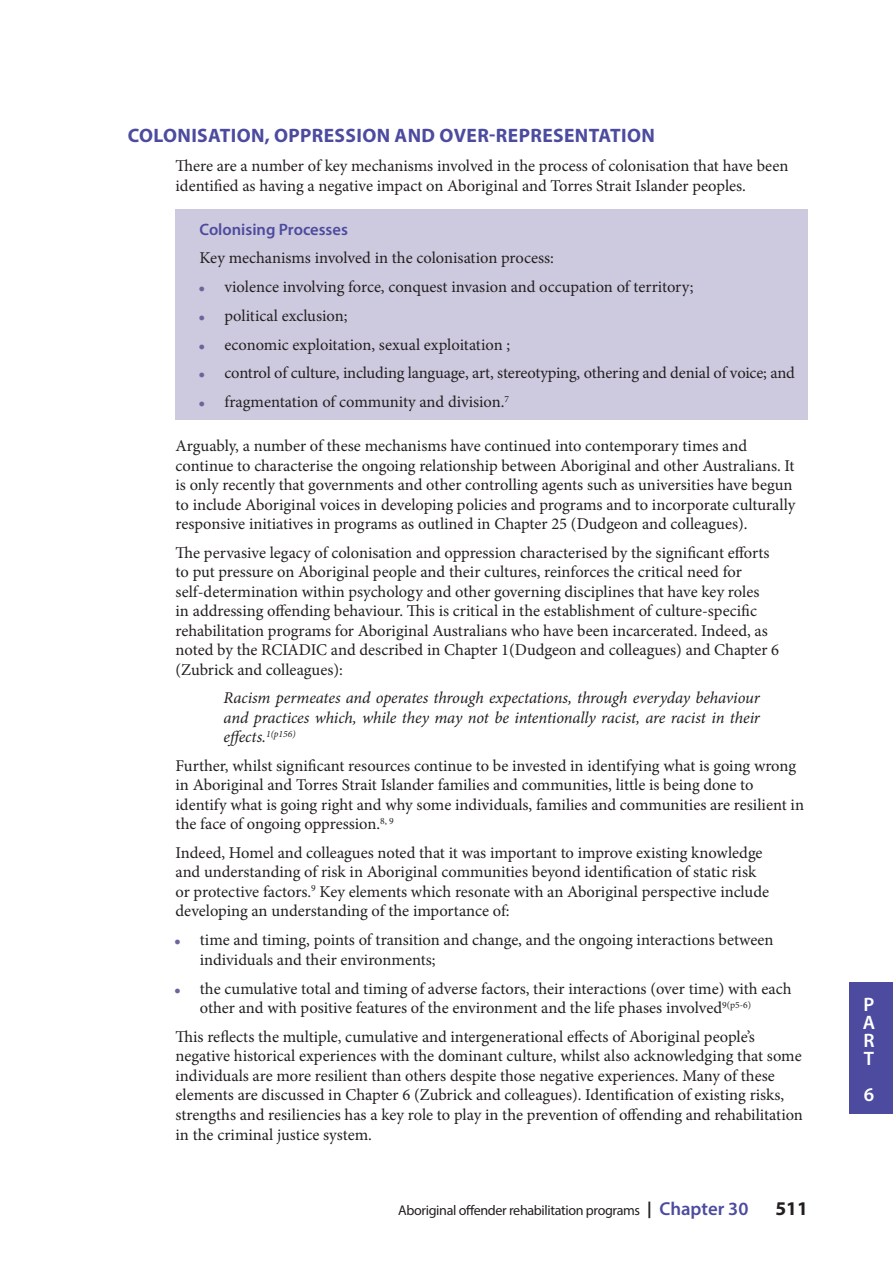
<style>
.page{position:relative;width:893px;height:1263px;background:#fff}
.page>*{position:absolute;margin:0;border:0;box-sizing:border-box;transform-origin:0 0}
.Section_Head{font:700 19.5px "Myriad Pro";letter-spacing:.02em;color:#4c4b9f}
.t1{font:600 19.5px/18px "Myriad Pro";color:#fff;text-align:justify}
.t2{font:700 19.5px "Myriad Pro";color:#231f20}
.Body_text{font:16.5px/19.5px "Minion Pro";color:#231f20}
.Quotes{font:italic 16.5px/19.5px "Minion Pro";letter-spacing:-.005em;color:#231f20;text-align:justify}
.Section_Sub_sub_head{font:600 16.5px "Myriad Pro";color:#4c4b9f}
.t3{font:14.1px "Myriad Pro";letter-spacing:-.025em;color:#231f20}
.s1{font-weight:700;font-size:16.5px}
.s2{font-weight:600;font-size:18.75px;color:#4c4b9f}
</style>
<div class="page">
<div style="left:849px;top:982px;width:44px;height:131px;background:#4c4b9f"></div>
<div style="left:176px;top:210px;width:632px;height:210px;background:#cdc9de"></div>
<p class="Section_Head" style="left:128px;top:123px;width:529px">COLONISATION, OPPRESSION AND OVER-REPRESENTATION</p>
<p class="Body_text" style="left:176px;top:156px;width:614px">There are a number of key mechanisms involved in the process of colonisation that have been identified as having a negative impact on Aboriginal and Torres Strait Islander peoples.</p>
<p class="Section_Sub_sub_head" style="left:200px;top:219px;width:150px">Colonising Processes</p>
<p class="Body_text" style="left:200px;top:248px;width:356px">Key mechanisms involved in the colonisation process:</p>
<p class="Body_text" style="left:224px;top:277px;width:471px">violence involving force, conquest invasion and occupation of territory;</p>
<p class="Body_text" style="left:224px;top:306px;width:125px">political exclusion;</p>
<p class="Body_text" style="left:224px;top:335px;width:287px">economic exploitation, sexual exploitation ;</p>
<p class="Body_text" style="left:224px;top:363px;width:572px">control of culture, including language, art, stereotyping, othering and denial of voice; and</p>
<p class="Body_text" style="left:224px;top:392px;width:286px">fragmentation of community and division.<sup>7</sup></p>
<p class="Body_text" style="left:176px;top:436px;width:621px">Arguably, a number of these mechanisms have continued into contemporary times and continue to characterise the ongoing relationship between Aboriginal and other Australians. It is only recently that governments and other controlling agents such as universities have begun to include Aboriginal voices in developing policies and programs and to incorporate culturally responsive initiatives in programs as outlined in Chapter 25 (Dudgeon and colleagues).</p>
<p class="Body_text" style="left:176px;top:543px;width:605px">The pervasive legacy of colonisation and oppression characterised by the significant efforts to put pressure on Aboriginal people and their cultures, reinforces the critical need for self-determination within psychology and other governing disciplines that have key roles<br>in addressing offending behaviour. This is critical in the establishment of culture-specific rehabilitation programs for Aboriginal Australians who have been incarcerated. Indeed, as noted by the RCIADIC and described in Chapter 1(Dudgeon and colleagues) and Chapter 6 (Zubrick and colleagues):</p>
<p class="Quotes" style="left:224px;top:688px;width:538px">Racism permeates and operates through expectations, through everyday behaviour and practices which, while they may not be intentionally racist, are racist in their effects.<sup>1(p156)</sup></p>
<p class="Body_text" style="left:176px;top:756px;width:630px">Further, whilst significant resources continue to be invested in identifying what is going wrong in Aboriginal and Torres Strait Islander families and communities, little is being done to identify what is going right and why some individuals, families and communities are resilient in the face of ongoing oppression.<sup>8,</sup> <sup>9</sup></p>
<p class="Body_text" style="left:176px;top:843px;width:595px">Indeed, Homel and colleagues noted that it was important to improve existing knowledge and understanding of risk in Aboriginal communities beyond identification of static risk or protective factors.<sup>9</sup> Key elements which resonate with an Aboriginal perspective include developing an understanding of the importance of:</p>
<p class="Body_text" style="left:200px;top:930px;width:575px">time and timing, points of transition and change, and the ongoing interactions between individuals and their environments;</p>
<p class="Body_text" style="left:200px;top:978px;width:593px">the cumulative total and timing of adverse factors, their interactions (over time) with each other and with positive features of the environment and the life phases involved<sup>9(p5-6)</sup></p>
<p class="Body_text" style="left:176px;top:1027px;width:629px">This reflects the multiple, cumulative and intergenerational effects of Aboriginal people’s negative historical experiences with the dominant culture, whilst also acknowledging that some individuals are more resilient than others despite those negative experiences. Many of these elements are discussed in Chapter 6 (Zubrick and colleagues). Identification of existing risks, strengths and resiliencies has a key role to play in the prevention of offending and rehabilitation in the criminal justice system.</p>
<p class="t3" style="left:398px;top:1202px;width:352px">Aboriginal offender rehabilitation programs <span class="s1">|</span> <span class="s2">Chapter 30</span></p>
<p class="t2" style="left:775px;top:1196px;width:34px">511</p>
<p class="t1" style="left:863px;top:994px;width:14px">P A R T</p>
<p class="t1" style="left:864px;top:1084px;width:12px">6</p>
</div>
